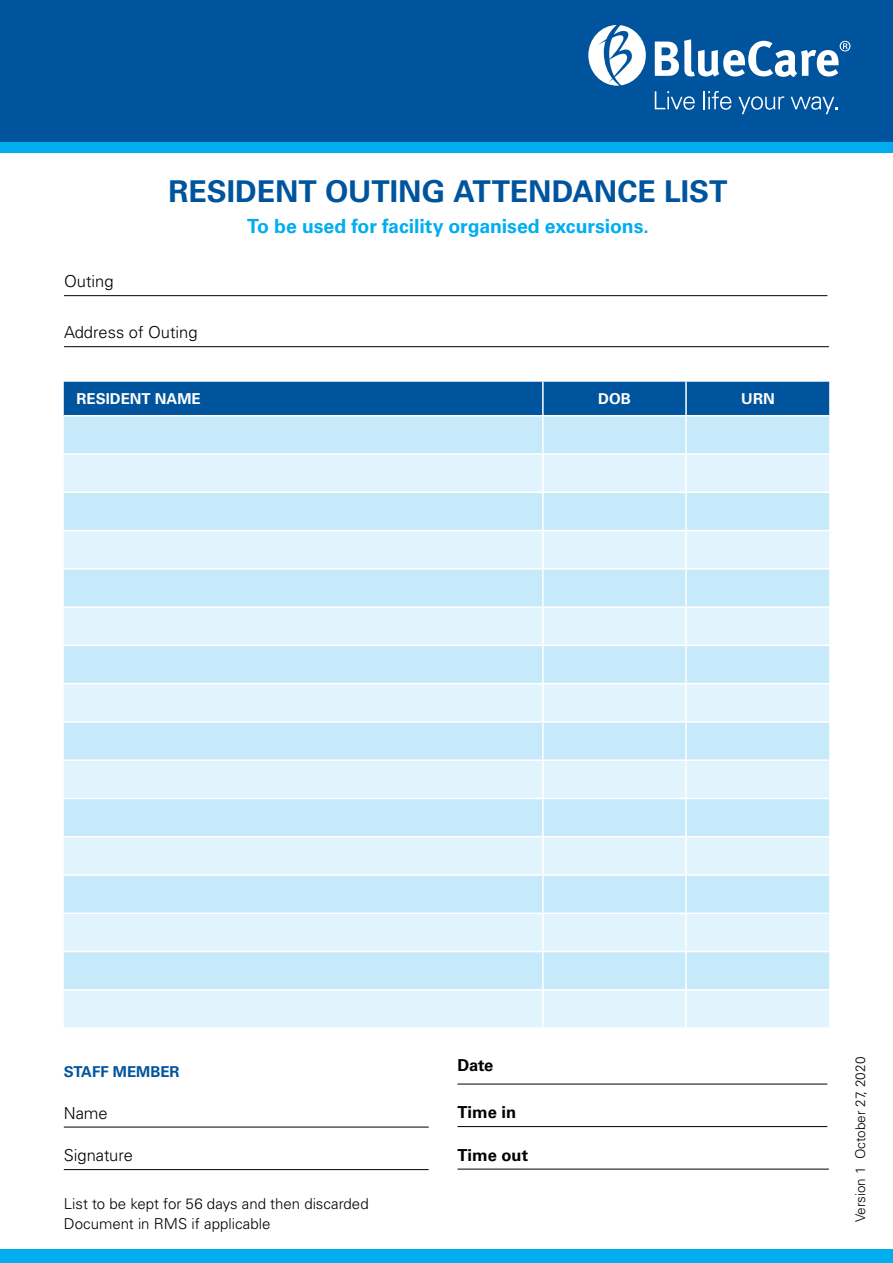
<style>
.page{position:relative;width:893px;height:1263px;background:#fff}
.page>*{position:absolute;margin:0;border:0;box-sizing:border-box;transform-origin:0 0}
.t1{font:700 30px "Univers LT Std";color:#00549e}
.t2{font:700 19.5px "Univers LT Std";letter-spacing:-.005em;color:#00aeef}
.t3{font:300 16.5px "Univers LT Std";color:#000}
.t4{font:700 16.5px "Univers LT Std";color:#000}
.t5{font:300 15px/19.5px "Univers LT Std";color:#000}
.t6{font:700 15px "Univers LT Std";color:#fff}
.t7{font:700 15px "Univers LT Std";color:#00549e}
.t8{font:300 13.5px "Univers LT Std";color:#000}
</style>
<div class="page">
<div style="left:0;top:28px;width:893px;height:125px;background:#00aeef"></div>
<div style="left:0;top:0;width:893px;height:141px;background:#00549e"></div>
<div style="left:0;top:1249px;width:893px;height:14px;background:#00aeef"></div>
<svg style="left:588px;top:25px;width:58px;height:61px"></svg>
<svg style="left:655px;top:39px;width:195px;height:38px"></svg>
<svg style="left:655px;top:91px;width:40px;height:19px"></svg>
<svg style="left:703px;top:91px;width:28px;height:19px"></svg>
<svg style="left:738px;top:96px;width:46px;height:18px"></svg>
<svg style="left:791px;top:96px;width:46px;height:18px"></svg>
<div style="left:64px;top:382px;width:765px;height:33px;background:#00549e"></div>
<div style="left:64px;top:416px;width:765px;height:37px;background:#c7eafb"></div>
<svg style="left:64px;top:455px;width:765px;height:572px;background:#d5effc"></svg>
<hr style="left:542px;top:382px;width:2px;height:33px;background:#fff">
<hr style="left:685px;top:382px;width:2px;height:33px;background:#fff">
<hr style="left:542px;top:416px;width:2px;height:37px;background:#fff">
<hr style="left:685px;top:416px;width:2px;height:37px;background:#fff">
<hr style="left:542px;top:455px;width:2px;height:36px;background:#fff">
<hr style="left:685px;top:455px;width:2px;height:36px;background:#fff">
<hr style="left:64px;top:491px;width:479px;height:2px;background:#fff">
<hr style="left:543px;top:491px;width:143px;height:2px;background:#fff">
<hr style="left:542px;top:493px;width:2px;height:37px;background:#fff">
<hr style="left:686px;top:491px;width:143px;height:2px;background:#fff">
<hr style="left:685px;top:493px;width:2px;height:37px;background:#fff">
<hr style="left:64px;top:530px;width:479px;height:1px;background:#fff">
<hr style="left:543px;top:530px;width:143px;height:1px;background:#fff">
<hr style="left:542px;top:531px;width:2px;height:37px;background:#fff">
<hr style="left:686px;top:530px;width:143px;height:1px;background:#fff">
<hr style="left:685px;top:531px;width:2px;height:37px;background:#fff">
<hr style="left:64px;top:568px;width:479px;height:2px;background:#fff">
<hr style="left:543px;top:568px;width:143px;height:2px;background:#fff">
<hr style="left:542px;top:570px;width:2px;height:36px;background:#fff">
<hr style="left:686px;top:568px;width:143px;height:2px;background:#fff">
<hr style="left:685px;top:570px;width:2px;height:36px;background:#fff">
<hr style="left:64px;top:606px;width:479px;height:2px;background:#fff">
<hr style="left:543px;top:606px;width:143px;height:2px;background:#fff">
<hr style="left:542px;top:608px;width:2px;height:37px;background:#fff">
<hr style="left:686px;top:606px;width:143px;height:2px;background:#fff">
<hr style="left:685px;top:608px;width:2px;height:37px;background:#fff">
<hr style="left:64px;top:645px;width:479px;height:1px;background:#fff">
<hr style="left:543px;top:645px;width:143px;height:1px;background:#fff">
<hr style="left:542px;top:646px;width:2px;height:37px;background:#fff">
<hr style="left:686px;top:645px;width:143px;height:1px;background:#fff">
<hr style="left:685px;top:646px;width:2px;height:37px;background:#fff">
<hr style="left:64px;top:683px;width:479px;height:1px;background:#fff">
<hr style="left:543px;top:683px;width:143px;height:1px;background:#fff">
<hr style="left:542px;top:684px;width:2px;height:37px;background:#fff">
<hr style="left:686px;top:683px;width:143px;height:1px;background:#fff">
<hr style="left:685px;top:684px;width:2px;height:37px;background:#fff">
<hr style="left:64px;top:721px;width:479px;height:2px;background:#fff">
<hr style="left:543px;top:721px;width:143px;height:2px;background:#fff">
<hr style="left:542px;top:723px;width:2px;height:36px;background:#fff">
<hr style="left:686px;top:721px;width:143px;height:2px;background:#fff">
<hr style="left:685px;top:723px;width:2px;height:36px;background:#fff">
<hr style="left:64px;top:759px;width:479px;height:2px;background:#fff">
<hr style="left:543px;top:759px;width:143px;height:2px;background:#fff">
<hr style="left:542px;top:761px;width:2px;height:37px;background:#fff">
<hr style="left:686px;top:759px;width:143px;height:2px;background:#fff">
<hr style="left:685px;top:761px;width:2px;height:37px;background:#fff">
<hr style="left:64px;top:798px;width:479px;height:1px;background:#fff">
<hr style="left:543px;top:798px;width:143px;height:1px;background:#fff">
<hr style="left:542px;top:799px;width:2px;height:37px;background:#fff">
<hr style="left:686px;top:798px;width:143px;height:1px;background:#fff">
<hr style="left:685px;top:799px;width:2px;height:37px;background:#fff">
<hr style="left:64px;top:836px;width:479px;height:1px;background:#fff">
<hr style="left:543px;top:836px;width:143px;height:1px;background:#fff">
<hr style="left:542px;top:837px;width:2px;height:37px;background:#fff">
<hr style="left:686px;top:836px;width:143px;height:1px;background:#fff">
<hr style="left:685px;top:837px;width:2px;height:37px;background:#fff">
<hr style="left:64px;top:874px;width:479px;height:2px;background:#fff">
<hr style="left:543px;top:874px;width:143px;height:2px;background:#fff">
<hr style="left:542px;top:876px;width:2px;height:36px;background:#fff">
<hr style="left:686px;top:874px;width:143px;height:2px;background:#fff">
<hr style="left:685px;top:876px;width:2px;height:36px;background:#fff">
<hr style="left:64px;top:912px;width:479px;height:2px;background:#fff">
<hr style="left:543px;top:912px;width:143px;height:2px;background:#fff">
<hr style="left:542px;top:914px;width:2px;height:37px;background:#fff">
<hr style="left:686px;top:912px;width:143px;height:2px;background:#fff">
<hr style="left:685px;top:914px;width:2px;height:37px;background:#fff">
<hr style="left:64px;top:951px;width:479px;height:1px;background:#fff">
<hr style="left:543px;top:951px;width:143px;height:1px;background:#fff">
<hr style="left:542px;top:952px;width:2px;height:37px;background:#fff">
<hr style="left:686px;top:951px;width:143px;height:1px;background:#fff">
<hr style="left:685px;top:952px;width:2px;height:37px;background:#fff">
<hr style="left:64px;top:989px;width:479px;height:1px;background:#fff">
<hr style="left:543px;top:989px;width:143px;height:1px;background:#fff">
<hr style="left:542px;top:990px;width:2px;height:37px;background:#fff">
<hr style="left:686px;top:989px;width:143px;height:1px;background:#fff">
<hr style="left:685px;top:990px;width:2px;height:37px;background:#fff">
<hr style="left:64px;top:1127px;width:365px;height:1px;background:#000">
<hr style="left:64px;top:1169px;width:365px;height:1px;background:#000">
<hr style="left:457px;top:1084px;width:370px;height:1px;background:#000">
<hr style="left:457px;top:1126px;width:370px;height:1px;background:#000">
<hr style="left:457px;top:1169px;width:372px;height:1px;background:#000">
<hr style="left:64px;top:295px;width:763px;height:1px;background:#000">
<hr style="left:64px;top:346px;width:765px;height:1px;background:#000">
<h1 class="t1" style="left:168px;top:173px;width:560px">RESIDENT OUTING ATTENDANCE LIST</h1>
<p class="t3" style="left:64px;top:271px;width:51px">Outing</p>
<p class="t3" style="left:64px;top:322px;width:135px">Address of Outing</p>
<h2 class="t2" style="left:247px;top:215px;width:403px">To be used for facility organised excursions.</h2>
<p class="t6" style="left:77px;top:390px;width:126px">RESIDENT NAME</p>
<p class="t6" style="left:598px;top:390px;width:34px">DOB</p>
<p class="t6" style="left:741px;top:390px;width:35px">URN</p>
<p class="t7" style="left:64px;top:1063px;width:117px">STAFF MEMBER</p>
<p class="t3" style="left:64px;top:1103px;width:46px">Name</p>
<p class="t3" style="left:64px;top:1145px;width:71px">Signature</p>
<p class="t5" style="left:64px;top:1194px;width:306px">List to be kept for 56 days and then discarded<br>Document in RMS if applicable</p>
<p class="t4" style="left:457px;top:1055px;width:37px">Date</p>
<p class="t4" style="left:457px;top:1102px;width:60px">Time in</p>
<p class="t4" style="left:457px;top:1145px;width:72px">Time out</p>
<p class="t8" style="left:852px;top:1222px;width:167px;rotate:-90deg">Version 1 October 27, 2020</p>
</div>
